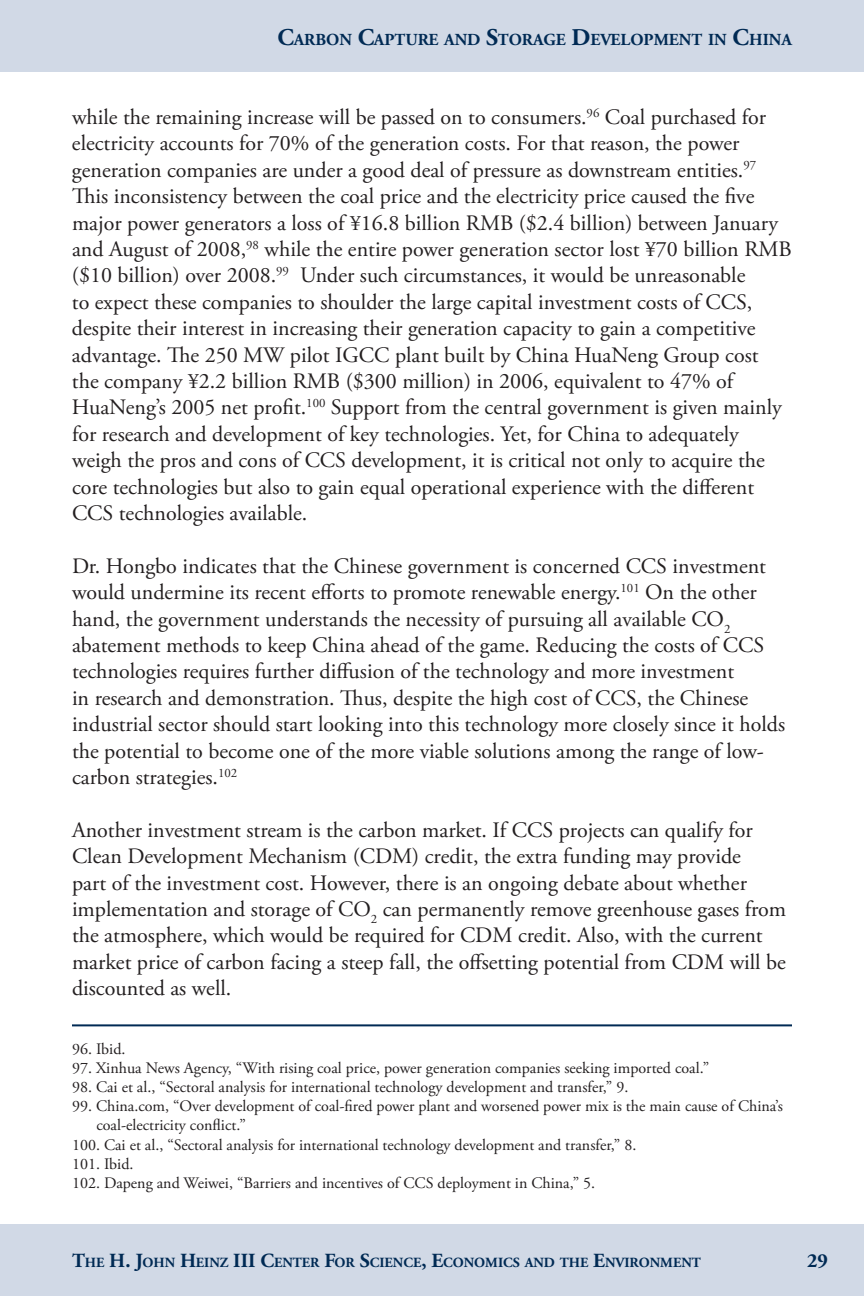
<style>
.page{position:relative;width:864px;height:1296px;background:#fff}
.page>*{position:absolute;margin:0;border:0;box-sizing:border-box;transform-origin:0 0}
.t1{font:22px/26.4px "Adobe Garamond Pro";color:#231f20}
.t2{font:700 20px "Adobe Garamond Pro";color:#002a54}
.t3{font:700 16.8px "Adobe Garamond Pro";color:#002a54}
.t4{font:16px "Adobe Garamond Pro";color:#231f20}
.t5{font:700 14px "Adobe Garamond Pro";color:#002a54}
.s1{font-size:24px}
.s2{font-size:20px}
</style>
<div class="page">
<div style="left:0;top:1224px;width:864px;height:72px;background:#d1d9e6"></div>
<div style="left:0;top:0;width:864px;height:72px;background:#d1d9e6"></div>
<hr style="left:72px;top:1024px;width:720px;height:2px;background:#002a54">
<p class="t3" style="left:278px;top:32px;width:516px"><span class="s1">C</span>ARBON <span class="s1">C</span>APTURE AND <span class="s1">S</span>TORAGE <span class="s1">D</span>EVELOPMENT IN <span class="s1">C</span>HINA</p>
<p class="t1" style="left:72px;top:105px;width:721px">while the remaining increase will be passed on to consumers.<sup>96</sup> Coal purchased for electricity accounts for 70% of the generation costs. For that reason, the power generation companies are under a good deal of pressure as downstream entities.<sup>97<br></sup>This inconsistency between the coal price and the electricity price caused the five major power generators a loss of ¥16.8 billion RMB ($2.4 billion) between January and August of 2008,<sup>98</sup> while the entire power generation sector lost ¥70 billion RMB ($10 billion) over 2008.<sup>99</sup> Under such circumstances, it would be unreasonable<br>to expect these companies to shoulder the large capital investment costs of CCS, despite their interest in increasing their generation capacity to gain a competitive advantage. The 250 MW pilot IGCC plant built by China HuaNeng Group cost<br>the company ¥2.2 billion RMB ($300 million) in 2006, equivalent to 47% of HuaNeng’s 2005 net profit.<sup>100</sup> Support from the central government is given mainly for research and development of key technologies. Yet, for China to adequately weigh the pros and cons of CCS development, it is critical not only to acquire the core technologies but also to gain equal operational experience with the different CCS technologies available.</p>
<p class="t1" style="left:72px;top:554px;width:715px">Dr. Hongbo indicates that the Chinese government is concerned CCS investment would undermine its recent efforts to promote renewable energy.<sup>101</sup> On the other hand, the government understands the necessity of pursuing all available CO<sub>2 </sub>abatement methods to keep China ahead of the game. Reducing the costs of CCS technologies requires further diffusion of the technology and more investment<br>in research and demonstration. Thus, despite the high cost of CCS, the Chinese industrial sector should start looking into this technology more closely since it holds the potential to become one of the more viable solutions among the range of low&shy;carbon strategies.<sup>102</sup></p>
<p class="t1" style="left:72px;top:818px;width:716px">Another investment stream is the carbon market. If CCS projects can qualify for Clean Development Mechanism (CDM) credit, the extra funding may provide<br>part of the investment cost. However, there is an ongoing debate about whether implementation and storage of CO<sub>2</sub> can permanently remove greenhouse gases from the atmosphere, which would be required for CDM credit. Also, with the current market price of carbon facing a steep fall, the offsetting potential from CDM will be discounted as well.</p>
<p class="t4" style="left:72px;top:1041px;width:55px">96. Ibid.</p>
<p class="t4" style="left:72px;top:1060px;width:639px">97. Xinhua News Agency, “With rising coal price, power generation companies seeking imported coal.”</p>
<p class="t4" style="left:72px;top:1079px;width:558px">98. Cai et al., “Sectoral analysis for international technology development and transfer,” 9.</p>
<p class="t4" style="left:72px;top:1098px;width:712px">99. China.com, “Over development of coal-fired power plant and worsened power mix is the main cause of China’s</p>
<p class="t4" style="left:96px;top:1118px;width:151px">coal-electricity conflict.”</p>
<p class="t4" style="left:72px;top:1137px;width:566px">100. Cai et al., “Sectoral analysis for international technology development and transfer,” 8.</p>
<p class="t4" style="left:72px;top:1156px;width:63px">101. Ibid.</p>
<p class="t4" style="left:72px;top:1175px;width:525px">102. Dapeng and Weiwei, “Barriers and incentives of CCS deployment in China,” 5.</p>
<p class="t5" style="left:72px;top:1257px;width:630px"><span class="s2">T</span>HE <span class="s2">H. J</span>OHN <span class="s2">H</span>EINZ <span class="s2">III C</span>ENTER <span class="s2">F</span>OR <span class="s2">S</span>CIENCE<span class="s2">, E</span>CONOMICS AND THE <span class="s2">E</span>NVIRONMENT</p>
<p class="t2" style="left:807px;top:1253px;width:22px">29</p>
</div>
